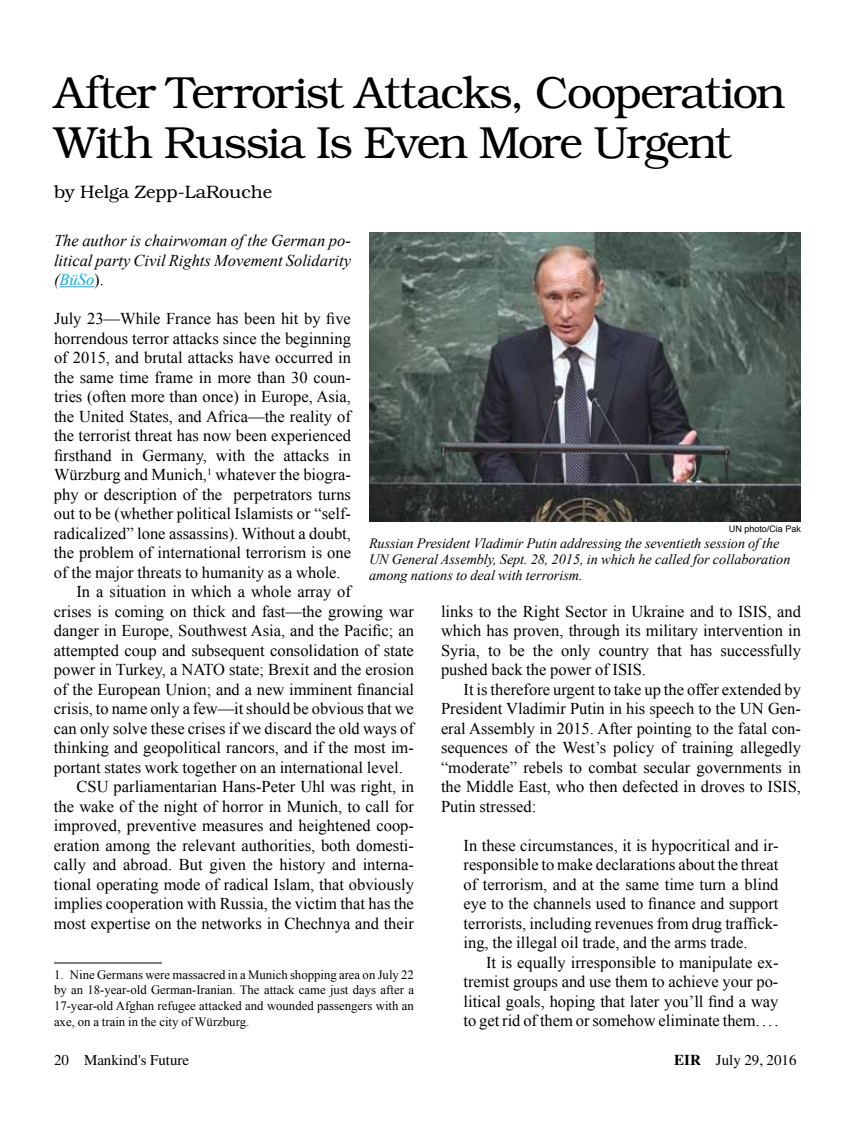
<style>
.page{position:relative;width:864px;height:1134px;background:#fff}
.page>*{position:absolute;margin:0;border:0;box-sizing:border-box;transform-origin:0 0}
.t1{font:300 45px/49.5px "Bookman";letter-spacing:-.04em;color:#000}
.t2{font:300 18px "Bookman";color:#000}
.t3{font:16.5px/19.5px "Times New Roman";color:#000;text-align:justify}
.t4{font:italic 16.5px/19.5px "Times New Roman";color:#000;text-align:justify}
.t5{font:15px "Times";color:#000}
.t6{font:italic 14.25px/15.8px "Times New Roman";letter-spacing:-.005em;color:#000}
.t7{font:12.75px/15.8px "Times New Roman";color:#000;text-align:justify}
.t8{font:9px "Helvetica";color:#000}
.s1{color:#00aeef}
.s2{font-style:normal}
.s3{font-weight:700}
</style>
<div class="page">
<hr style="left:59px;top:286px;width:35px;height:1px;background:#00aeef">
<hr style="left:54px;top:963px;width:108px;height:1px;background:#000">
<img style="left:369px;top:232px;width:432px;height:289px">
<h1 class="t1" style="left:54px;top:68px;width:733px">After Terrorist Attacks, Cooperation<br>With Russia Is Even More Urgent</h1>
<p class="t2" style="left:54px;top:182px;width:220px">by Helga Zepp-LaRouche</p>
<p class="t4" style="left:54px;top:230px;width:298px">The author is chairwoman of the German po&shy;litical party Civil Rights Movement Solidarity (<span class="s1">BüSo</span><span class="s2">).</span></p>
<p class="t3" style="left:54px;top:308px;width:298px">July 23—While France has been hit by five</p>
<p class="t3" style="left:54px;top:328px;width:298px">horrendous terror attacks since the beginning</p>
<p class="t3" style="left:54px;top:347px;width:298px">of 2015, and brutal attacks have occurred in</p>
<p class="t3" style="left:54px;top:367px;width:299px">the same time frame in more than 30 coun-</p>
<p class="t3" style="left:54px;top:386px;width:298px">tries (often more than once) in Europe, Asia,</p>
<p class="t3" style="left:54px;top:406px;width:299px">the United States, and Africa—the reality of</p>
<p class="t3" style="left:54px;top:426px;width:299px">the terrorist threat has now been experienced</p>
<p class="t3" style="left:54px;top:445px;width:299px">firsthand in Germany, with the attacks in</p>
<p class="t3" style="left:54px;top:464px;width:298px">Würzburg and Munich,<sup>1</sup> whatever the biogra-</p>
<p class="t3" style="left:54px;top:484px;width:299px">phy or description of the perpetrators turns</p>
<p class="t3" style="left:54px;top:503px;width:299px">out to be (whether political Islamists or “self-</p>
<p class="t3" style="left:54px;top:523px;width:299px">radicalized” lone assassins). Without a doubt,</p>
<p class="t3" style="left:54px;top:542px;width:299px">the problem of international terrorism is one</p>
<p class="t3" style="left:54px;top:562px;width:288px">of the major threats to humanity as a whole.</p>
<p class="t3" style="left:76px;top:581px;width:276px">In a situation in which a whole array of</p>
<p class="t3" style="left:54px;top:601px;width:362px">crises is coming on thick and fast—the growing war</p>
<p class="t3" style="left:54px;top:620px;width:361px">danger in Europe, Southwest Asia, and the Pacific; an</p>
<p class="t3" style="left:54px;top:640px;width:361px">attempted coup and subsequent consolidation of state</p>
<p class="t3" style="left:54px;top:660px;width:361px">power in Turkey, a NATO state; Brexit and the erosion</p>
<p class="t3" style="left:54px;top:679px;width:361px">of the European Union; and a new imminent financial</p>
<p class="t3" style="left:54px;top:699px;width:361px">crisis, to name only a few—it should be obvious that we</p>
<p class="t3" style="left:54px;top:718px;width:361px">can only solve these crises if we discard the old ways of</p>
<p class="t3" style="left:54px;top:738px;width:361px">thinking and geopolitical rancors, and if the most im-</p>
<p class="t3" style="left:54px;top:757px;width:351px">portant states work together on an international level.</p>
<p class="t3" style="left:76px;top:777px;width:339px">CSU parliamentarian Hans-Peter Uhl was right, in</p>
<p class="t3" style="left:54px;top:796px;width:361px">the wake of the night of horror in Munich, to call for</p>
<p class="t3" style="left:54px;top:816px;width:362px">improved, preventive measures and heightened coop-</p>
<p class="t3" style="left:54px;top:835px;width:361px">eration among the relevant authorities, both domesti-</p>
<p class="t3" style="left:54px;top:855px;width:361px">cally and abroad. But given the history and interna-</p>
<p class="t3" style="left:54px;top:874px;width:362px">tional operating mode of radical Islam, that obviously</p>
<p class="t3" style="left:54px;top:894px;width:361px">implies cooperation with Russia, the victim that has the</p>
<p class="t3" style="left:54px;top:913px;width:361px">most expertise on the networks in Chechnya and their</p>
<p class="t7" style="left:54px;top:966px;width:361px">1. Nine Germans were massacred in a Munich shopping area on July 22 by an 18-year-old German-Iranian. The attack came just days after a 17-year-old Afghan refugee attacked and wounded passengers with an axe, on a train in the city of Würzburg.</p>
<p class="t8" style="left:729px;top:522px;width:74px">UN photo/Cia Pak</p>
<p class="t6" style="left:369px;top:535px;width:423px">Russian President Vladimir Putin addressing the seventieth session of the<br>UN General Assembly, Sept. 28, 2015, in which he called for collaboration among nations to deal with terrorism.</p>
<p class="t3" style="left:441px;top:601px;width:362px">links to the Right Sector in Ukraine and to ISIS, and which has proven, through its military intervention in Syria, to be the only country that has successfully pushed back the power of ISIS.</p>
<p class="t3" style="left:441px;top:679px;width:362px;text-indent:23px">It is therefore urgent to take up the offer extended by President Vladimir Putin in his speech to the UN Gen&shy;eral Assembly in 2015. After pointing to the fatal con&shy;sequences of the West’s policy of training allegedly “moderate” rebels to combat secular governments in the Middle East, who then defected in droves to ISIS, Putin stressed:</p>
<p class="t3" style="left:464px;top:835px;width:317px">In these circumstances, it is hypocritical and ir&shy;responsible to make declarations about the threat of terrorism, and at the same time turn a blind eye to the channels used to finance and support terrorists, including revenues from drug traffick&shy;ing, the illegal oil trade, and the arms trade.</p>
<p class="t3" style="left:464px;top:952px;width:317px;text-indent:23px">It is equally irresponsible to manipulate ex&shy;tremist groups and use them to achieve your po&shy;litical goals, hoping that later you’ll find a way to get rid of them or somehow eliminate them. ...</p>
<p class="t5" style="left:54px;top:1052px;width:137px">20 Mankind's Future</p>
<p class="t5" style="left:674px;top:1052px;width:124px"><span class="s3">EIR</span> July 29, 2016</p>
</div>
